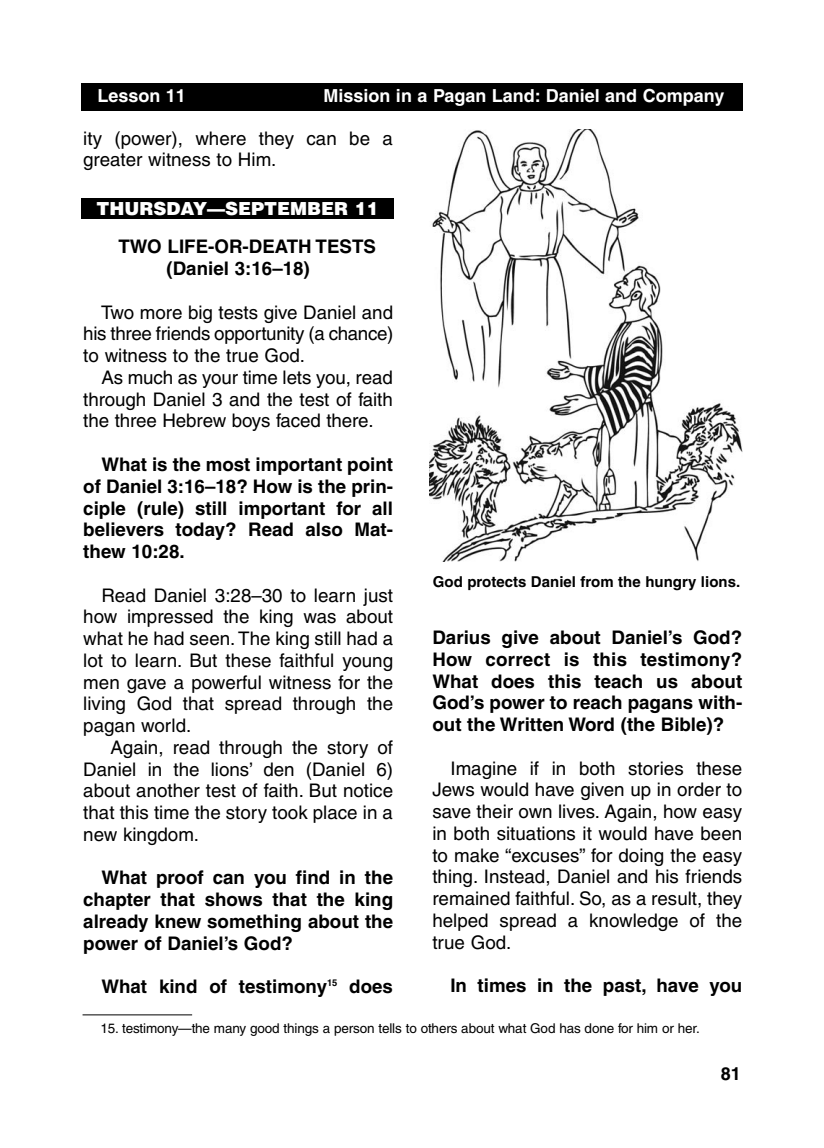
<style>
.page{position:relative;width:824px;height:1148px;background:#fff}
.page>*{position:absolute;margin:0;border:0;box-sizing:border-box;transform-origin:0 0}
.t1{font:18.75px/21.8px "Helvetica";color:#000;text-align:justify}
.t2{font:700 18.75px/21.8px "Helvetica";color:#000;text-align:justify}
.t3{font:700 18px "Helvetica";color:#fff}
.t4{font:900 18px "Helvetica";color:#fff}
.t5{font:700 18px "Helvetica";color:#000}
.t6{font:700 15px "Helvetica";color:#000}
.t7{font:13.5px "Helvetica";letter-spacing:-.01em;color:#000}
</style>
<div class="page">
<div style="left:81px;top:83px;width:662px;height:27px;background:#000"></div>
<div style="left:81px;top:198px;width:313px;height:20px;background:#000"></div>
<img style="left:430px;top:130px;width:312px;height:431px">
<hr style="left:82px;top:1014px;width:110px;height:1px;background:#000">
<p class="t3" style="left:97px;top:89px;width:90px">Lesson 11</p>
<p class="t3" style="left:323px;top:89px;width:402px">Mission in a Pagan Land: Daniel and Company</p>
<p class="t1" style="left:83px;top:129px;width:311px">ity (power), where they can be a greater witness to Him.</p>
<p class="t4" style="left:96px;top:198px;width:284px">THURSDAY—SEPTEMBER 11</p>
<p class="t2" style="left:166px;top:237px;width:211px;text-indent:-48px">TWO LIFE-OR-DEATH TESTS (Daniel 3:16–18)</p>
<p class="t1" style="left:83px;top:303px;width:311px;text-indent:18px">Two more big tests give Daniel and his three friends opportunity (a chance) to witness to the true God.</p>
<p class="t1" style="left:83px;top:368px;width:311px;text-indent:18px">As much as your time lets you, read through Daniel 3 and the test of faith the three Hebrew boys faced there.</p>
<p class="t2" style="left:83px;top:455px;width:311px;text-indent:18px">What is the most important point of Daniel 3:16–18? How is the prin&shy;ciple (rule) still important for all believers today? Read also Mat&shy;thew 10:28.</p>
<p class="t1" style="left:83px;top:586px;width:311px;text-indent:18px">Read Daniel 3:28–30 to learn just how impressed the king was about what he had seen. The king still had a lot to learn. But these faithful young men gave a powerful witness for the living God that spread through the pagan world.</p>
<p class="t1" style="left:83px;top:738px;width:311px;text-indent:27px">Again, read through the story of Daniel in the lions’ den (Daniel 6) about another test of faith. But notice that this time the story took place in a new kingdom.</p>
<p class="t2" style="left:83px;top:868px;width:311px;text-indent:18px">What proof can you find in the chapter that shows that the king already knew something about the power of Daniel’s God?</p>
<p class="t2" style="left:101px;top:977px;width:293px">What kind of testimony<sup>15</sup> does</p>
<p class="t6" style="left:433px;top:575px;width:309px">God protects Daniel from the hungry lions.</p>
<p class="t2" style="left:432px;top:628px;width:311px">Darius give about Daniel’s God?<br>How correct is this testimony?<br>What does this teach us about God’s power to reach pagans with&shy;out the Written Word (the Bible)?</p>
<p class="t1" style="left:432px;top:759px;width:311px;text-indent:18px">Imagine if in both stories these Jews would have given up in order to save their own lives. Again, how easy in both situations it would have been to make “excuses” for doing the easy thing. Instead, Daniel and his friends remained faithful. So, as a result, they helped spread a knowledge of the true God.</p>
<p class="t2" style="left:450px;top:976px;width:293px">In times in the past, have you</p>
<p class="t7" style="left:101px;top:1023px;width:600px">15. testimony—the many good things a person tells to others about what God has done for him or her.</p>
<p class="t5" style="left:720px;top:1066px;width:22px">81</p>
</div>
